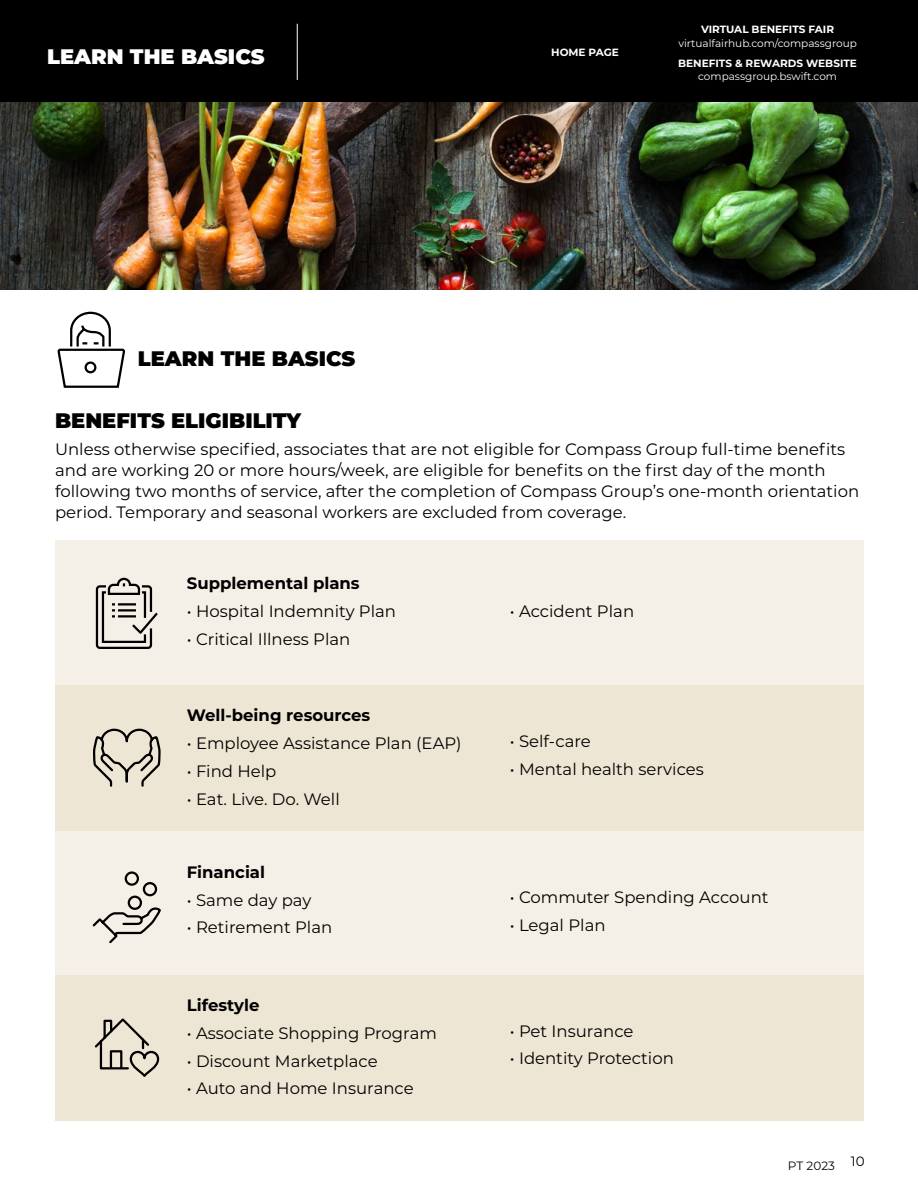
<style>
.page{position:relative;width:918px;height:1188px;background:#fff}
.page>*{position:absolute;margin:0;border:0;box-sizing:border-box;transform-origin:0 0}
.t1{font:900 21px "Montserrat";color:#000}
.t2{font:900 21px "Montserrat";color:#fff}
.t3{font:16.5px/21px "Montserrat";color:#000}
.t4{font:700 16.5px "Montserrat";color:#000}
.t5{font:13.5px "Montserrat";color:#000}
.t6{font:12px "Montserrat";color:#000}
.t7{font:10.5px "Montserrat";color:#fff}
.t8{font:700 10.5px "Montserrat";color:#fff}
</style>
<div class="page">
<img style="left:0;top:102px;width:918px;height:187px">
<svg style="left:57px;top:311px;width:68px;height:77px"></svg>
<div style="left:0;top:0;width:918px;height:102px;background:#000"></div>
<hr style="left:297px;top:24px;width:1px;height:56px;background:#fff">
<div style="left:55px;top:540px;width:809px;height:146px;background:#f5f0e7"></div>
<div style="left:55px;top:830px;width:809px;height:145px;background:#f5f0e7"></div>
<div style="left:55px;top:686px;width:809px;height:145px;background:#eee6d4"></div>
<div style="left:55px;top:975px;width:809px;height:145px;background:#eee6d4"></div>
<svg style="left:95px;top:577px;width:63px;height:72px"></svg>
<svg style="left:93px;top:728px;width:68px;height:59px"></svg>
<svg style="left:92px;top:871px;width:69px;height:73px"></svg>
<svg style="left:94px;top:1018px;width:66px;height:59px"></svg>
<p class="t2" style="left:47px;top:40px;width:219px">LEARN THE BASICS</p>
<p class="t8" style="left:551px;top:45px;width:69px">HOME PAGE</p>
<p class="t8" style="left:701px;top:22px;width:135px">VIRTUAL BENEFITS FAIR</p>
<p class="t7" style="left:678px;top:36px;width:180px">virtualfairhub.com/compassgroup</p>
<p class="t8" style="left:678px;top:55px;width:180px">BENEFITS &amp; REWARDS WEBSITE</p>
<p class="t7" style="left:698px;top:69px;width:140px">compassgroup.bswift.com</p>
<p class="t1" style="left:138px;top:343px;width:219px">LEARN THE BASICS</p>
<p class="t1" style="left:55px;top:405px;width:248px">BENEFITS ELIGIBILITY</p>
<p class="t3" style="left:55px;top:439px;width:806px">Unless otherwise specified, associates that are not eligible for Compass Group full-time benefits and are working 20 or more hours/week, are eligible for benefits on the first day of the month following two months of service, after the completion of Compass Group’s one-month orientation period. Temporary and seasonal workers are excluded from coverage.</p>
<p class="t4" style="left:187px;top:572px;width:174px">Supplemental plans</p>
<p class="t3" style="left:187px;top:600px;width:211px">• Hospital Indemnity Plan</p>
<p class="t3" style="left:187px;top:628px;width:165px">• Critical Illness Plan</p>
<p class="t4" style="left:187px;top:704px;width:185px">Well-being resources</p>
<p class="t3" style="left:187px;top:732px;width:276px">• Employee Assistance Plan (EAP)</p>
<p class="t3" style="left:187px;top:760px;width:91px">• Find Help</p>
<p class="t3" style="left:187px;top:788px;width:154px">• Eat. Live. Do. Well</p>
<p class="t4" style="left:187px;top:860px;width:80px">Financial</p>
<p class="t3" style="left:187px;top:889px;width:126px">• Same day pay</p>
<p class="t3" style="left:187px;top:916px;width:147px">• Retirement Plan</p>
<p class="t4" style="left:187px;top:993px;width:74px">Lifestyle</p>
<p class="t3" style="left:187px;top:1022px;width:252px">• Associate Shopping Program</p>
<p class="t3" style="left:187px;top:1050px;width:192px">• Discount Marketplace</p>
<p class="t3" style="left:187px;top:1077px;width:228px">• Auto and Home Insurance</p>
<p class="t3" style="left:510px;top:600px;width:126px">• Accident Plan</p>
<p class="t3" style="left:510px;top:730px;width:83px">• Self-care</p>
<p class="t3" style="left:510px;top:758px;width:196px">• Mental health services</p>
<p class="t3" style="left:510px;top:886px;width:260px">• Commuter Spending Account</p>
<p class="t3" style="left:510px;top:914px;width:97px">• Legal Plan</p>
<p class="t3" style="left:510px;top:1020px;width:125px">• Pet Insurance</p>
<p class="t3" style="left:510px;top:1047px;width:166px">• Identity Protection</p>
<p class="t6" style="left:788px;top:1158px;width:48px">PT 2023</p>
<p class="t5" style="left:851px;top:1152px;width:15px">10</p>
</div>
